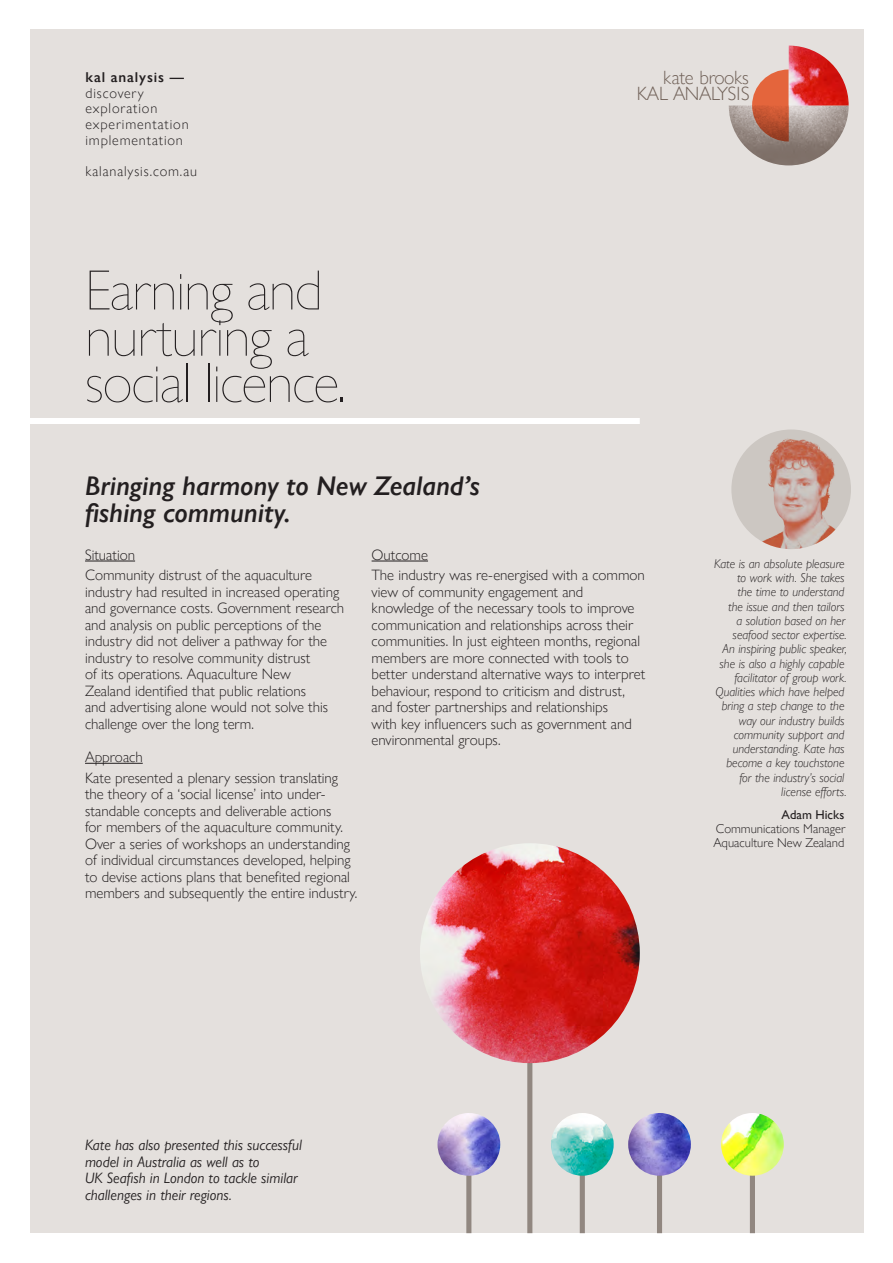
<style>
.page{position:relative;width:893px;height:1263px;background:#fff}
.page>*{position:absolute;margin:0;border:0;box-sizing:border-box;transform-origin:0 0}
.t1{font:200 57px/46.2px "Gill Sans Nova";letter-spacing:-.02em;color:#231f20}
.t2{font:italic 600 27px/27px "Gill Sans Nova";color:#231f20}
.t3{font:300 19.2px/16.4px "Gill Sans Nova";letter-spacing:-.02em;color:#716259;text-align:right}
.t4{font:300 15px/16.5px "Gill Sans Nova";color:#231f20}
.t5{font:italic 15px/16.5px "Gill Sans Nova";color:#231f20}
.t6{font:300 14.25px/15.8px "Gill Sans Nova";letter-spacing:.06em;color:#231f20}
.t7{font:600 14.25px "Gill Sans Nova";letter-spacing:.06em;color:#231f20}
.t8{font:italic 300 12.75px/14.2px "Gill Sans Nova";color:#231f20;text-align:right}
.t9{font:300 12.75px/14.2px "Gill Sans Nova";color:#231f20}
.t10{font:500 12.75px "Gill Sans Nova";color:#231f20}
</style>
<div class="page">
<div style="left:30px;top:30px;width:833px;height:1203px;background:#e4e0dd"></div>
<div style="left:750px;top:1138px;width:5px;height:95px;background:#918780"></div>
<div style="left:527px;top:1038px;width:5px;height:195px;background:#918780"></div>
<div style="left:657px;top:1138px;width:5px;height:95px;background:#918780"></div>
<div style="left:580px;top:1138px;width:5px;height:95px;background:#918780"></div>
<div style="left:466px;top:1138px;width:5px;height:95px;background:#918780"></div>
<hr style="left:85px;top:561px;width:50px;height:1px;background:#231f20">
<hr style="left:85px;top:763px;width:58px;height:1px;background:#231f20">
<hr style="left:372px;top:561px;width:56px;height:1px;background:#231f20">
<img style="left:721px;top:1113px;width:63px;height:63px;border-radius:31px">
<img style="left:628px;top:1113px;width:63px;height:63px;border-radius:31px">
<img style="left:551px;top:1113px;width:63px;height:63px;border-radius:31px">
<img style="left:437px;top:1113px;width:63px;height:63px;border-radius:31px">
<img style="left:420px;top:843px;width:220px;height:220px;border-radius:110px">
<div style="left:30px;top:418px;width:610px;height:6px;background:#fff"></div>
<img style="left:729px;top:105px;width:120px;height:60px">
<svg style="left:752px;top:69px;width:37px;height:73px;background:#ca7052"></svg>
<img style="left:789px;top:46px;width:60px;height:59px">
<img style="left:731px;top:434px;width:120px;height:115px">
<p class="t7" style="left:86px;top:68px;width:100px">kal analysis —</p>
<p class="t6" style="left:86px;top:85px;width:105px">discovery exploration experimentation implementation</p>
<p class="t6" style="left:86px;top:163px;width:113px">kalanalysis.com.au</p>
<h1 class="t1" style="left:85px;top:266px;width:262px">Earning and nurturing a social licence.</h1>
<h2 class="t2" style="left:85px;top:472px;width:396px">Bringing harmony to New Zealand’s fishing community.</h2>
<p class="t3" style="left:637px;top:69px;width:114px">kate brooks<br>KAL ANALYSIS</p>
<p class="t4" style="left:85px;top:544px;width:229px;line-height:20.7px">Situation<br>Community distrust of the aquaculture</p>
<p class="t4" style="left:85px;top:583px;width:261px">industry had resulted in increased operating and governance costs. Government research and analysis on public perceptions of the industry did not deliver a pathway for the industry to resolve community distrust<br>of its operations. Aquaculture New<br>Zealand identified that public relations<br>and advertising alone would not solve this challenge over the long term.</p>
<p class="t4" style="left:85px;top:746px;width:255px;line-height:20.7px">Approach<br>Kate presented a plenary session translating</p>
<p class="t4" style="left:85px;top:785px;width:274px">the theory of a ‘social license’ into under&shy;standable concepts and deliverable actions<br>for members of the aquaculture community.<br>Over a series of workshops an understanding of individual circumstances developed, helping to devise actions plans that benefited regional members and subsequently the entire industry.</p>
<p class="t4" style="left:372px;top:544px;width:275px;line-height:20.7px">Outcome<br>The industry was re-energised with a common</p>
<p class="t4" style="left:372px;top:583px;width:275px">view of community engagement and knowledge of the necessary tools to improve communication and relationships across their communities. In just eighteen months, regional members are more connected with tools to better understand alternative ways to interpret behaviour, respond to criticism and distrust, and foster partnerships and relationships<br>with key influencers such as government and environmental groups.</p>
<p class="t8" style="left:714px;top:556px;width:135px">Kate is an absolute pleasure to work with. She takes<br>the time to understand<br>the issue and then tailors<br>a solution based on her seafood sector expertise.<br>An inspiring public speaker, she is also a highly capable facilitator of group work.<br>Qualities which have helped bring a step change to the way our industry builds community support and understanding. Kate has become a key touchstone for the industry’s social license efforts.</p>
<p class="t10" style="left:782px;top:807px;width:64px">Adam Hicks</p>
<p class="t9" style="left:713px;top:821px;width:134px">Communications Manager<br>Aquaculture New Zealand</p>
<p class="t5" style="left:85px;top:1136px;width:218px">Kate has also presented this successful model in Australia as well as to<br>UK Seafish in London to tackle similar challenges in their regions.</p>
</div>
